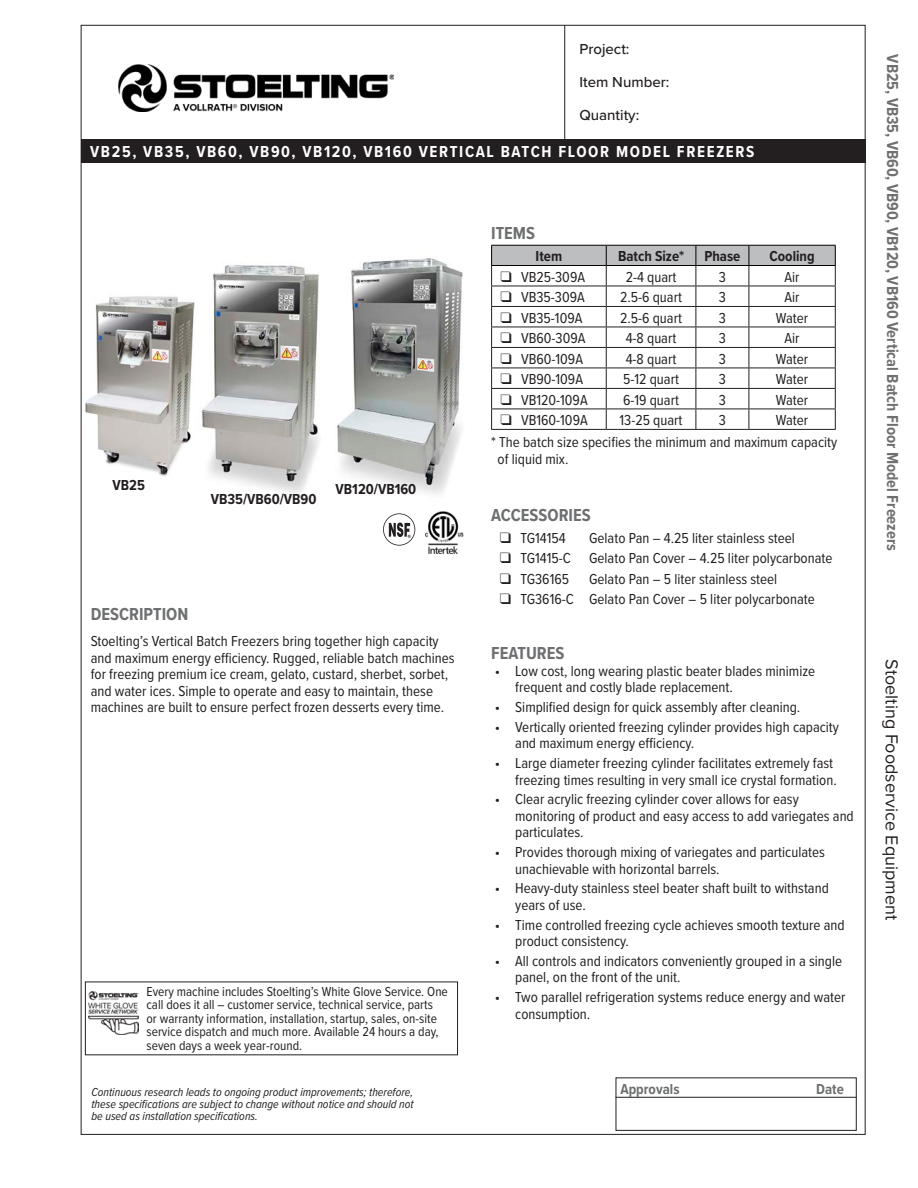
<style>
.page{position:relative;width:918px;height:1188px;background:#fff}
.page>*{position:absolute;margin:0;border:0;box-sizing:border-box;transform-origin:0 0}
.t1{font:700 18px "Proxima Nova Cond";color:#6d6f71}
.t2{font:18px "Proxima Nova";color:#231f20}
.t3{font:700 16.5px "Proxima Nova Cond";letter-spacing:.1em;color:#fff}
.t4{font:700 16.5px "Proxima Nova Cond";color:#6d6f71}
.t5{font:15px/16.5px "Proxima Nova Cond";color:#231f20}
.t6{font:700 15px "Proxima Nova Cond";color:#231f20}
.t7{font:500 15px/32.7px "Proxima Nova";color:#231f20}
.t8{font:700 15px "Proxima Nova Cond";color:#6d6f71}
.t9{font:13.5px/13.5px "Proxima Nova Cond";color:#231f20}
.t10{font:italic 12px/12px "Proxima Nova Cond";color:#231f20}
</style>
<div class="page">
<div style="left:616px;top:1077px;width:241px;height:54px;border:1px solid #231f20"></div>
<hr style="left:616px;top:1097px;width:241px;height:1px;background:#231f20">
<img style="left:88px;top:991px;width:50px;height:43px">
<img style="left:118px;top:64px;width:276px;height:48px">
<hr style="left:564px;top:25px;width:1px;height:114px;background:#231f20">
<div style="left:81px;top:139px;width:784px;height:23px;background:#231f20"></div>
<hr style="left:491px;top:429px;width:115px;height:1px;background:#231f20">
<hr style="left:606px;top:429px;width:90px;height:1px;background:#231f20">
<hr style="left:696px;top:429px;width:53px;height:1px;background:#231f20">
<hr style="left:749px;top:429px;width:87px;height:1px;background:#231f20">
<svg style="left:491px;top:245px;width:345px;height:184px"></svg>
<hr style="left:491px;top:265px;width:115px;height:1px;background:#000">
<hr style="left:606px;top:265px;width:90px;height:1px;background:#000">
<hr style="left:696px;top:265px;width:53px;height:1px;background:#000">
<hr style="left:749px;top:265px;width:87px;height:1px;background:#000">
<img style="left:85px;top:296px;width:110px;height:180px">
<img style="left:201px;top:265px;width:118px;height:229px">
<img style="left:337px;top:258px;width:126px;height:254px">
<svg style="left:383px;top:513px;width:32px;height:33px"></svg>
<img style="left:425px;top:512px;width:39px;height:42px">
<p class="t7" style="left:579px;top:32px;width:91px">Project:<br>Item Number:<br>Quantity:</p>
<p class="t3" style="left:90px;top:139px;width:666px">VB25, VB35, VB60, VB90, VB120, VB160 VERTICAL BATCH FLOOR MODEL FREEZERS</p>
<p class="t1" style="left:491px;top:220px;width:45px">ITEMS</p>
<p class="t6" style="left:113px;top:474px;width:34px">VB25</p>
<p class="t6" style="left:211px;top:488px;width:107px">VB35/VB60/VB90</p>
<p class="t6" style="left:336px;top:478px;width:82px">VB120/VB160</p>
<p class="t1" style="left:91px;top:601px;width:99px">DESCRIPTION</p>
<p class="t5" style="left:91px;top:633px;width:366px">Stoelting’s Vertical Batch Freezers bring together high capacity and maximum energy efficiency. Rugged, reliable batch machines for freezing premium ice cream, gelato, custard, sherbet, sorbet, and water ices. Simple to operate and easy to maintain, these machines are built to ensure perfect frozen desserts every time.</p>
<p class="t9" style="left:146px;top:984px;width:303px">Every machine includes Stoelting’s White Glove Service. One call does it all – customer service, technical service, parts<br>or warranty information, installation, startup, sales, on-site service dispatch and much more. Available 24 hours a day, seven days a week year-round.</p>
<p class="t6" style="left:536px;top:245px;width:28px">Item</p>
<p class="t6" style="left:618px;top:245px;width:68px">Batch Size*</p>
<p class="t6" style="left:704px;top:245px;width:38px">Phase</p>
<p class="t6" style="left:770px;top:245px;width:47px">Cooling</p>
<p class="t5" style="left:501px;top:268px;width:86px">❑ VB25-309A</p>
<p class="t5" style="left:626px;top:268px;width:52px">2-4 quart</p>
<p class="t5" style="left:719px;top:268px;width:9px">3</p>
<p class="t5" style="left:785px;top:268px;width:17px">Air</p>
<p class="t5" style="left:501px;top:288px;width:86px">❑ VB35-309A</p>
<p class="t5" style="left:620px;top:288px;width:63px">2.5-6 quart</p>
<p class="t5" style="left:719px;top:288px;width:9px">3</p>
<p class="t5" style="left:785px;top:288px;width:17px">Air</p>
<p class="t5" style="left:501px;top:309px;width:83px">❑ VB35-109A</p>
<p class="t5" style="left:620px;top:309px;width:63px">2.5-6 quart</p>
<p class="t5" style="left:719px;top:309px;width:9px">3</p>
<p class="t5" style="left:776px;top:309px;width:34px">Water</p>
<p class="t5" style="left:501px;top:329px;width:86px">❑ VB60-309A</p>
<p class="t5" style="left:626px;top:329px;width:52px">4-8 quart</p>
<p class="t5" style="left:719px;top:329px;width:9px">3</p>
<p class="t5" style="left:785px;top:329px;width:17px">Air</p>
<p class="t5" style="left:501px;top:350px;width:84px">❑ VB60-109A</p>
<p class="t5" style="left:626px;top:350px;width:52px">4-8 quart</p>
<p class="t5" style="left:719px;top:350px;width:9px">3</p>
<p class="t5" style="left:776px;top:350px;width:34px">Water</p>
<p class="t5" style="left:501px;top:370px;width:84px">❑ VB90-109A</p>
<p class="t5" style="left:623px;top:370px;width:57px">5-12 quart</p>
<p class="t5" style="left:719px;top:370px;width:9px">3</p>
<p class="t5" style="left:776px;top:370px;width:34px">Water</p>
<p class="t5" style="left:501px;top:391px;width:89px">❑ VB120-109A</p>
<p class="t5" style="left:623px;top:391px;width:57px">6-19 quart</p>
<p class="t5" style="left:719px;top:391px;width:9px">3</p>
<p class="t5" style="left:776px;top:391px;width:34px">Water</p>
<p class="t5" style="left:501px;top:411px;width:89px">❑ VB160-109A</p>
<p class="t5" style="left:620px;top:411px;width:64px">13-25 quart</p>
<p class="t5" style="left:719px;top:411px;width:9px">3</p>
<p class="t5" style="left:491px;top:409px;width:348px;line-height:21.9px;text-indent:285px">Water<br>* The batch size specifies the minimum and maximum capacity</p>
<p class="t5" style="left:498px;top:450px;width:72px">of liquid mix.</p>
<p class="t1" style="left:491px;top:501px;width:101px">ACCESSORIES</p>
<p class="t5" style="left:500px;top:529px;width:68px">❑ TG14154</p>
<p class="t5" style="left:589px;top:529px;width:207px">Gelato Pan – 4.25 liter stainless steel</p>
<p class="t5" style="left:500px;top:549px;width:334px">❑ TG1415-C Gelato Pan Cover – 4.25 liter polycarbonate</p>
<p class="t5" style="left:500px;top:570px;width:71px">❑ TG36165</p>
<p class="t5" style="left:589px;top:570px;width:190px">Gelato Pan – 5 liter stainless steel</p>
<p class="t5" style="left:500px;top:590px;width:316px">❑ TG3616-C Gelato Pan Cover – 5 liter polycarbonate</p>
<p class="t1" style="left:491px;top:640px;width:75px">FEATURES</p>
<p class="t5" style="left:515px;top:662px;width:301px;text-indent:-20px">• Low cost, long wearing plastic beater blades minimize frequent and costly blade replacement.</p>
<p class="t5" style="left:495px;top:698px;width:307px">• Simplified design for quick assembly after cleaning.</p>
<p class="t5" style="left:515px;top:718px;width:325px;text-indent:-20px">• Vertically oriented freezing cylinder provides high capacity and maximum energy efficiency.</p>
<p class="t5" style="left:495px;top:754px;width:343px;text-align:right">• Large diameter freezing cylinder facilitates extremely fast freezing times resulting in very small ice crystal formation.</p>
<p class="t5" style="left:515px;top:791px;width:340px;text-indent:-20px">• Clear acrylic freezing cylinder cover allows for easy monitoring of product and easy access to add variegates and particulates.</p>
<p class="t5" style="left:515px;top:843px;width:311px;text-indent:-20px">• Provides thorough mixing of variegates and particulates unachievable with horizontal barrels.</p>
<p class="t5" style="left:515px;top:880px;width:315px;text-indent:-20px">• Heavy-duty stainless steel beater shaft built to withstand years of use.</p>
<p class="t5" style="left:515px;top:916px;width:331px;text-indent:-20px">• Time controlled freezing cycle achieves smooth texture and product consistency.</p>
<p class="t5" style="left:515px;top:952px;width:328px;text-indent:-20px">• All controls and indicators conveniently grouped in a single panel, on the front of the unit.</p>
<p class="t5" style="left:515px;top:988px;width:332px;text-indent:-20px">• Two parallel refrigeration systems reduce energy and water consumption.</p>
<p class="t10" style="left:91px;top:1086px;width:323px">Continuous research leads to ongoing product improvements; therefore,</p>
<p class="t8" style="left:620px;top:1078px;width:61px">Approvals</p>
<p class="t8" style="left:816px;top:1078px;width:29px">Date</p>
<p class="t10" style="left:91px;top:1098px;width:324px">these specifications are subject to change without notice and should not be used as installation specifications.</p>
<p class="t4" style="left:905px;top:54px;width:498px;rotate:90deg">VB25, VB35, VB60, VB90, VB120, VB160 Vertical Batch Floor Model Freezers</p>
<p class="t2" style="left:905px;top:659px;width:262px;rotate:90deg">Stoelting Foodservice Equipment</p>
</div>
